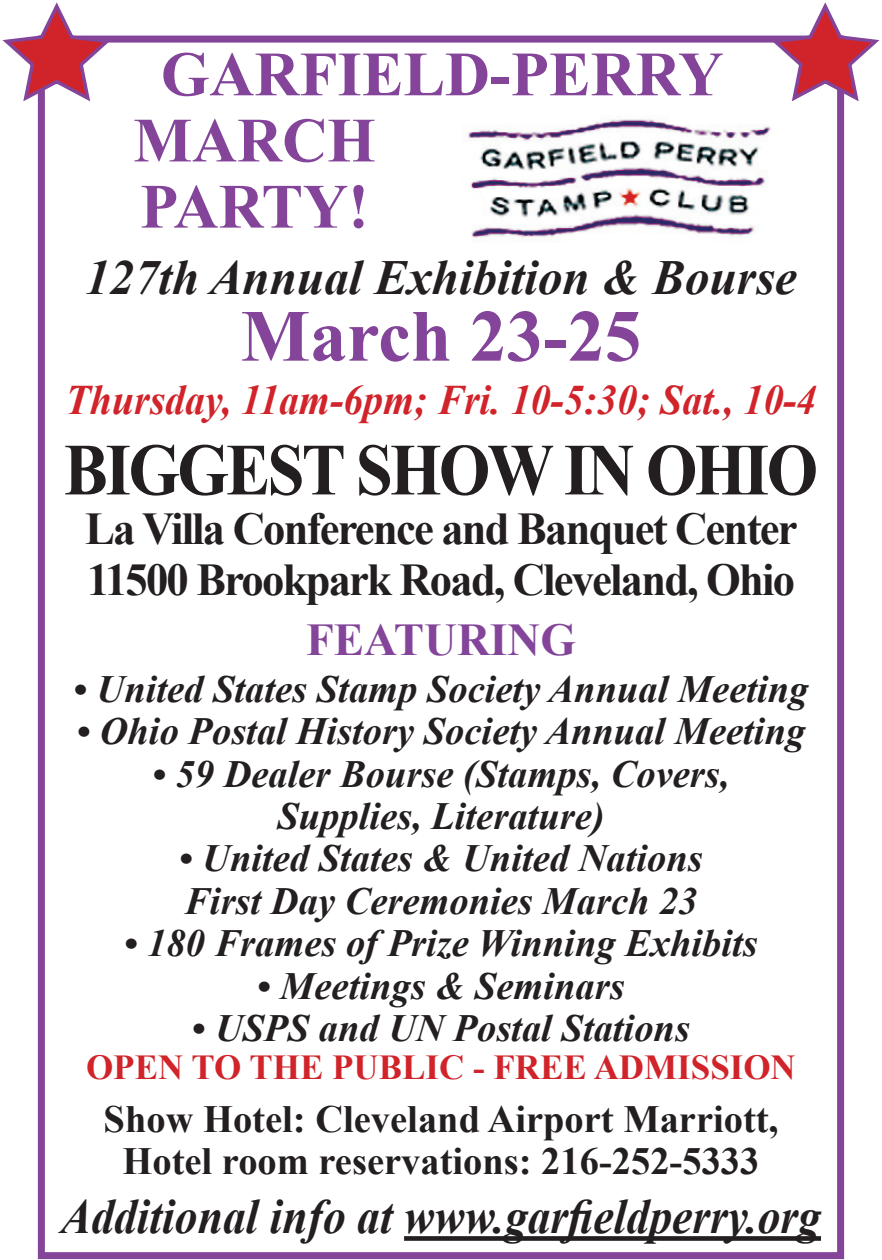
<style>
.page{position:relative;width:882px;height:1260px;background:#fff}
.page>*{position:absolute;margin:0;border:0;box-sizing:border-box;transform-origin:0 0}
.t1{font:700 73.5px "Times New Roman";letter-spacing:-.04em;color:#231f20;scale:.9 1}
.t2{font:700 73.5px "Times New Roman";color:#834499}
.t3{font:700 63px/66.1px "Times New Roman";color:#834499}
.t4{font:italic 700 49px "Times New Roman";color:#231f20;scale:.93 1}
.t5{font:italic 700 49px "Times New Roman";color:#231f20}
.t6{font:700 45.5px/50.1px "Times New Roman";letter-spacing:-.04em;color:#231f20}
.t7{font:700 45.5px "Times New Roman";color:#834499}
.t8{font:italic 700 42px "Times New Roman";color:#d1232a;scale:.95 1}
.t9{font:italic 700 38.5px/42.4px "Times New Roman";color:#231f20;text-align:center}
.t10{font:700 38.5px/42.4px "Times New Roman";color:#231f20;text-align:center}
.t11{font:700 35px "Times New Roman";color:#d1232a}
</style>
<div class="page">
<img style="left:466px;top:119px;width:305px;height:120px">
<div style="left:38px;top:36px;width:806px;height:1223px;border:7px solid #834499"></div>
<div style="left:404px;top:1236px;width:417px;height:5px;background:#231f20"></div>
<svg style="left:2px;top:2px;width:113px;height:103px"></svg>
<svg style="left:767px;top:2px;width:113px;height:103px"></svg>
<h2 class="t3" style="left:133px;top:40px;width:592px;text-indent:28px">GARFIELD-PERRY<br>MARCH<br>PARTY!</h2>
<p class="t5" style="left:85px;top:244px;width:713px">127th Annual Exhibition &amp; Bourse</p>
<h1 class="t2" style="left:241px;top:285px;width:402px">March 23-25</h1>
<p class="t8" style="left:65px;top:370px;width:792px">Thursday, 11am-6pm; Fri. 10-5:30; Sat., 10-4</p>
<h1 class="t1" style="left:64px;top:419px;width:92px">Bigge</h1>
<h1 class="t1" style="left:268px;top:419px;width:613px">st Show in Ohio</h1>
<p class="t6" style="left:85px;top:503px;width:714px">La Villa Conference and Banquet Center<br>11500 Brookpark Road, Cleveland, Ohio</p>
<p class="t7" style="left:306px;top:608px;width:59px">Feat</p>
<p class="t7" style="left:424px;top:608px;width:151px">uring</p>
<p class="t9" style="left:73px;top:667px;width:737px">• United States Stamp Society Annual Meeting</p>
<p class="t9" style="left:77px;top:709px;width:730px">• Ohio Postal History Society Annual Meeting</p>
<p class="t9" style="left:152px;top:752px;width:579px">• 59 Dealer Bourse (Stamps, Covers,<br>Supplies, Literature)</p>
<p class="t9" style="left:179px;top:836px;width:525px;text-align:left">• United States &amp; United Nations<br>First Day Ceremonies March 23</p>
<p class="t9" style="left:124px;top:921px;width:635px">• 180 Frames of Prize Winning Exhibits</p>
<p class="t9" style="left:257px;top:963px;width:369px">• Meetings &amp; Seminars</p>
<p class="t9" style="left:192px;top:1006px;width:500px">• USPS and UN Postal Stations</p>
<p class="t11" style="left:86px;top:1043px;width:684px">OPEN TO THE PUBLIC - FREE ADMISSION</p>
<p class="t10" style="left:104px;top:1097px;width:676px">Show Hotel: Cleveland Airport Marriott,<br>Hotel room reservations: 216-252-5333</p>
<p class="t4" style="left:61px;top:1183px;width:819px">Additional info at www.garfieldperry.org</p>
</div>
